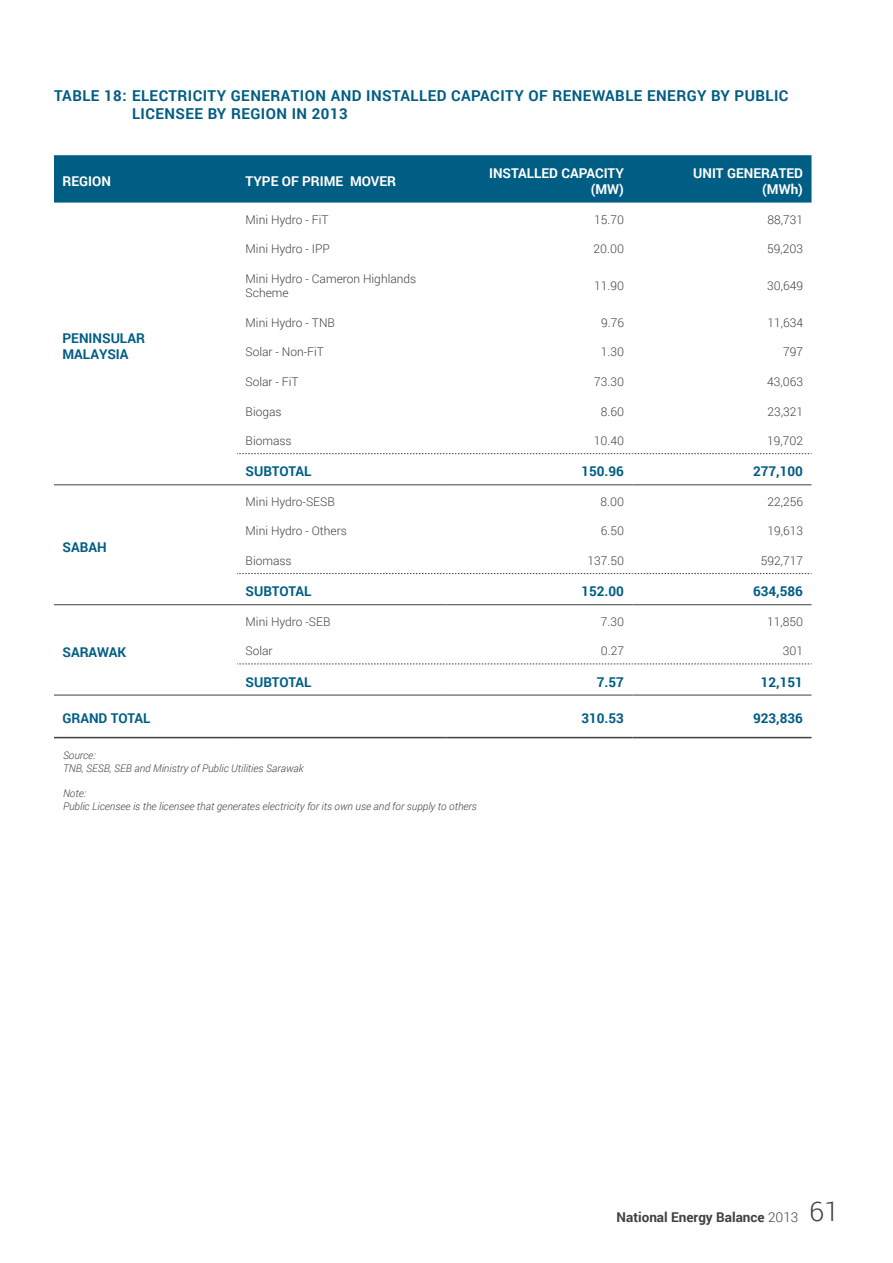
<style>
.page{position:relative;width:893px;height:1263px;background:#fff}
.page>*{position:absolute;margin:0;border:0;box-sizing:border-box;transform-origin:0 0}
.t1{font:700 15px/18px "Roboto";letter-spacing:.03em;color:#005d83}
.t2{font:700 13.5px/16.2px "Roboto";color:#005d83}
.t3{font:700 13.5px/16.2px "Roboto";color:#fff;text-align:right}
.t4{font:700 13.5px "Roboto";color:#414042}
.t5{font:300 12px/14.4px "Roboto";color:#414042}
.t6{font:italic 300 10.5px/12.6px "Roboto";color:#414042}
.s1{font-weight:300}
.s2{font-weight:300;font-size:27px}
</style>
<div class="page">
<div style="left:54px;top:155px;width:757px;height:48px;background:#005d83"></div>
<hr style="left:54px;top:737px;width:183px;height:1px;background:#414042">
<hr style="left:237px;top:737px;width:210px;height:1px;background:#414042">
<hr style="left:447px;top:737px;width:185px;height:1px;background:#414042">
<hr style="left:632px;top:737px;width:179px;height:1px;background:#414042">
<hr style="left:54px;top:485px;width:183px;height:1px;background:#414042">
<hr style="left:237px;top:485px;width:210px;height:1px;background:#414042">
<hr style="left:447px;top:485px;width:185px;height:1px;background:#414042">
<hr style="left:632px;top:485px;width:179px;height:1px;background:#414042">
<hr style="left:54px;top:604px;width:183px;height:1px;background:#414042">
<hr style="left:237px;top:604px;width:210px;height:1px;background:#414042">
<hr style="left:447px;top:604px;width:185px;height:1px;background:#414042">
<hr style="left:632px;top:604px;width:179px;height:1px;background:#414042">
<hr style="left:54px;top:695px;width:183px;height:1px;background:#414042">
<hr style="left:237px;top:695px;width:210px;height:1px;background:#414042">
<hr style="left:447px;top:695px;width:185px;height:1px;background:#414042">
<hr style="left:632px;top:695px;width:179px;height:1px;background:#414042">
<svg style="left:237px;top:453px;width:575px;height:1px"></svg>
<svg style="left:237px;top:573px;width:575px;height:1px"></svg>
<svg style="left:237px;top:664px;width:575px;height:1px"></svg>
<p class="t1" style="left:132px;top:86px;width:658px;text-indent:-78px">TABLE 18: ELECTRICITY GENERATION AND INSTALLED CAPACITY OF RENEWABLE ENERGY BY PUBLIC<br>LICENSEE BY REGION IN 2013</p>
<p class="t3" style="left:63px;top:173px;width:50px">REGION</p>
<p class="t3" style="left:246px;top:173px;width:152px">TYPE OF PRIME MOVER</p>
<p class="t3" style="left:489px;top:164px;width:136px">INSTALLED CAPACITY (MW)</p>
<p class="t3" style="left:693px;top:164px;width:111px">UNIT GENERATED (MWh)</p>
<p class="t2" style="left:62px;top:329px;width:84px">PENINSULAR<br>MALAYSIA</p>
<p class="t2" style="left:63px;top:538px;width:46px">SABAH</p>
<p class="t2" style="left:63px;top:643px;width:65px">SARAWAK</p>
<p class="t5" style="left:246px;top:212px;width:85px">Mini Hydro - FiT</p>
<p class="t5" style="left:594px;top:212px;width:31px">15.70</p>
<p class="t5" style="left:767px;top:212px;width:37px">88,731</p>
<p class="t5" style="left:246px;top:241px;width:86px">Mini Hydro - IPP</p>
<p class="t5" style="left:593px;top:241px;width:32px">20.00</p>
<p class="t5" style="left:767px;top:241px;width:37px">59,203</p>
<p class="t5" style="left:246px;top:271px;width:172px">Mini Hydro - Cameron Highlands<br>Scheme</p>
<p class="t5" style="left:594px;top:278px;width:31px">11.90</p>
<p class="t5" style="left:767px;top:278px;width:37px">30,649</p>
<p class="t5" style="left:246px;top:315px;width:91px">Mini Hydro - TNB</p>
<p class="t5" style="left:601px;top:315px;width:24px">9.76</p>
<p class="t5" style="left:767px;top:315px;width:37px">11,634</p>
<p class="t5" style="left:246px;top:344px;width:80px">Solar - Non-FiT</p>
<p class="t5" style="left:601px;top:344px;width:25px">1.30</p>
<p class="t5" style="left:783px;top:344px;width:21px">797</p>
<p class="t5" style="left:246px;top:374px;width:55px">Solar - FiT</p>
<p class="t5" style="left:594px;top:374px;width:31px">73.30</p>
<p class="t5" style="left:767px;top:374px;width:37px">43,063</p>
<p class="t5" style="left:246px;top:404px;width:38px">Biogas</p>
<p class="t5" style="left:601px;top:404px;width:25px">8.60</p>
<p class="t5" style="left:767px;top:404px;width:37px">23,321</p>
<p class="t5" style="left:246px;top:433px;width:48px">Biomass</p>
<p class="t5" style="left:594px;top:433px;width:32px">10.40</p>
<p class="t5" style="left:767px;top:433px;width:37px">19,702</p>
<p class="t2" style="left:246px;top:463px;width:67px">SUBTOTAL</p>
<p class="t2" style="left:581px;top:463px;width:44px">150.96</p>
<p class="t2" style="left:753px;top:463px;width:51px">277,100</p>
<p class="t5" style="left:246px;top:494px;width:91px">Mini Hydro-SESB</p>
<p class="t5" style="left:600px;top:494px;width:25px">8.00</p>
<p class="t5" style="left:767px;top:494px;width:37px">22,256</p>
<p class="t5" style="left:246px;top:524px;width:103px">Mini Hydro - Others</p>
<p class="t5" style="left:601px;top:524px;width:25px">6.50</p>
<p class="t5" style="left:767px;top:524px;width:37px">19,613</p>
<p class="t5" style="left:246px;top:553px;width:48px">Biomass</p>
<p class="t5" style="left:587px;top:553px;width:38px">137.50</p>
<p class="t5" style="left:761px;top:553px;width:44px">592,717</p>
<p class="t2" style="left:246px;top:583px;width:67px">SUBTOTAL</p>
<p class="t2" style="left:581px;top:583px;width:44px">152.00</p>
<p class="t2" style="left:753px;top:583px;width:51px">634,586</p>
<p class="t5" style="left:246px;top:614px;width:86px">Mini Hydro -SEB</p>
<p class="t5" style="left:601px;top:614px;width:25px">7.30</p>
<p class="t5" style="left:767px;top:614px;width:37px">11,850</p>
<p class="t5" style="left:246px;top:643px;width:29px">Solar</p>
<p class="t5" style="left:601px;top:643px;width:25px">0.27</p>
<p class="t5" style="left:783px;top:643px;width:22px">301</p>
<p class="t2" style="left:246px;top:673px;width:67px">SUBTOTAL</p>
<p class="t2" style="left:597px;top:673px;width:29px">7.57</p>
<p class="t2" style="left:761px;top:673px;width:44px">12,151</p>
<p class="t2" style="left:63px;top:710px;width:89px">GRAND TOTAL</p>
<p class="t2" style="left:581px;top:710px;width:44px">310.53</p>
<p class="t2" style="left:753px;top:710px;width:51px">923,836</p>
<p class="t6" style="left:63px;top:749px;width:242px">Source:<br>TNB, SESB, SEB and Ministry of Public Utilities Sarawak</p>
<p class="t6" style="left:63px;top:787px;width:415px">Note:<br>Public Licensee is the licensee that generates electricity for its own use and for supply to others</p>
<p class="t4" style="left:617px;top:1207px;width:224px">National Energy Balance <span class="s1">2013</span> <span class="s2">61</span></p>
</div>
